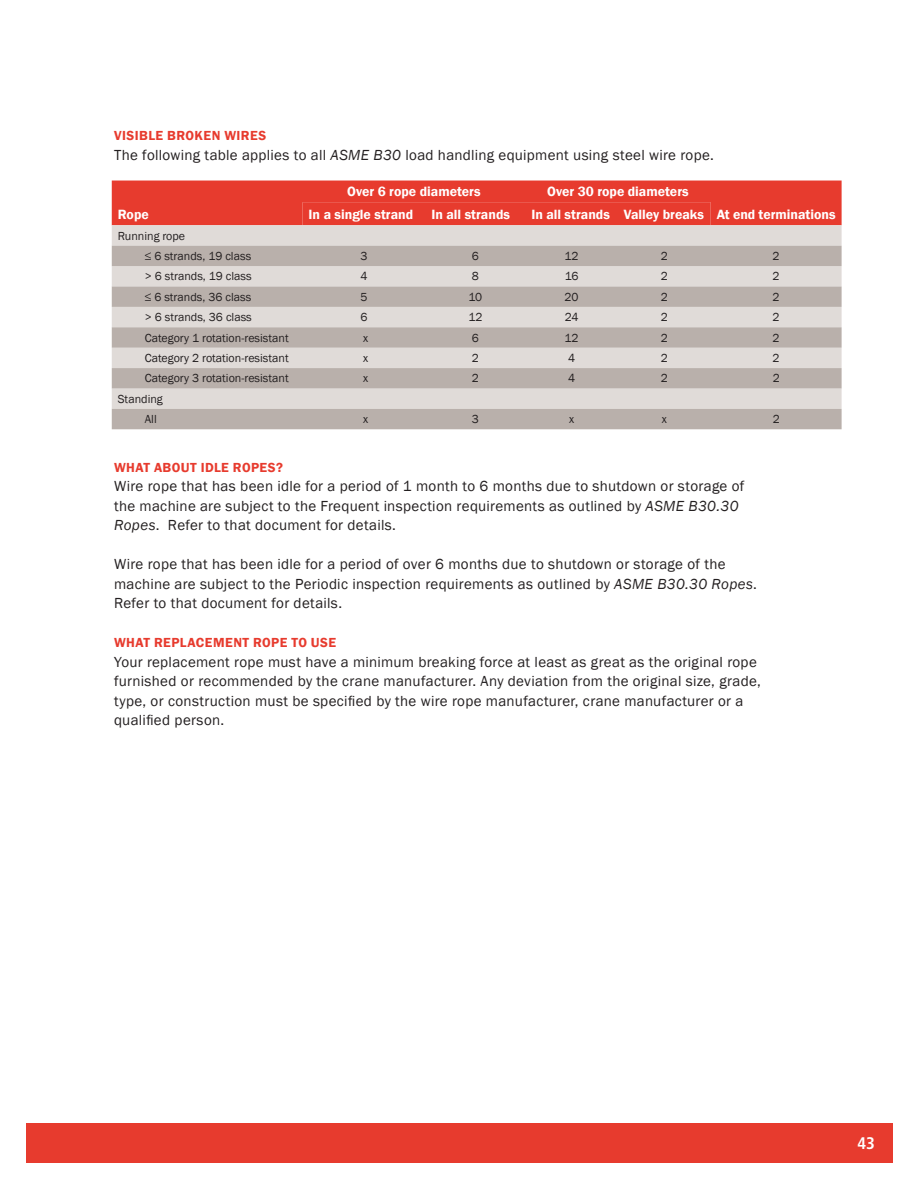
<style>
.page{position:relative;width:918px;height:1188px;background:#fff}
.page>*{position:absolute;margin:0;border:0;box-sizing:border-box;transform-origin:0 0}
.t1{font:700 condensed 16.8px "Frutiger LT Pro";color:#fff}
.t2{font:15px/19.5px "Franklin Gothic";letter-spacing:.02em;color:#231f20}
.t3{font:600 13.8px "Franklin Gothic";color:#fff}
.t4{font:600 13.5px "Franklin Gothic";letter-spacing:.03em;color:#e73b2e}
.t5{font:12px/20.4px "Franklin Gothic";color:#231f20}
.s1{font-style:italic}
</style>
<div class="page">
<div style="left:26px;top:1123px;width:866px;height:39px;background:#e73b2e"></div>
<div style="left:112px;top:181px;width:730px;height:44px;background:#e73b2e"></div>
<div style="left:112px;top:225px;width:730px;height:21px;background:#e0dbd8"></div>
<svg style="left:112px;top:246px;width:730px;height:183px;background:#cac3bf"></svg>
<p class="t4" style="left:114px;top:128px;width:154px">VISIBLE BROKEN WIRES</p>
<p class="t2" style="left:114px;top:145px;width:601px">The following table applies to all <span class="s1">ASME B30</span> load handling equipment using steel wire rope.</p>
<p class="t3" style="left:118px;top:206px;width:33px">Rope</p>
<p class="t5" style="left:145px;top:226px;width:108px;text-indent:-27px">Running rope<br>≤ 6 strands, 19 class</p>
<p class="t3" style="left:347px;top:183px;width:135px">Over 6 rope diameters</p>
<p class="t3" style="left:547px;top:183px;width:143px">Over 30 rope diameters</p>
<p class="t3" style="left:309px;top:206px;width:106px">In a single strand</p>
<p class="t3" style="left:431px;top:206px;width:80px">In all strands</p>
<p class="t3" style="left:531px;top:206px;width:306px">In all strands Valley breaks At end terminations</p>
<p class="t5" style="left:361px;top:246px;width:9px">3</p>
<p class="t5" style="left:472px;top:246px;width:9px">6</p>
<p class="t5" style="left:565px;top:246px;width:16px">12</p>
<p class="t5" style="left:661px;top:246px;width:9px">2</p>
<p class="t5" style="left:773px;top:246px;width:9px">2</p>
<p class="t5" style="left:145px;top:267px;width:108px">&gt; 6 strands, 19 class</p>
<p class="t5" style="left:361px;top:267px;width:9px">4</p>
<p class="t5" style="left:472px;top:267px;width:9px">8</p>
<p class="t5" style="left:565px;top:267px;width:15px">16</p>
<p class="t5" style="left:661px;top:267px;width:9px">2</p>
<p class="t5" style="left:773px;top:267px;width:9px">2</p>
<p class="t5" style="left:145px;top:287px;width:108px">≤ 6 strands, 36 class</p>
<p class="t5" style="left:361px;top:287px;width:9px">5</p>
<p class="t5" style="left:469px;top:287px;width:15px">10</p>
<p class="t5" style="left:565px;top:287px;width:16px">20</p>
<p class="t5" style="left:661px;top:287px;width:9px">2</p>
<p class="t5" style="left:773px;top:287px;width:9px">2</p>
<p class="t5" style="left:145px;top:307px;width:109px">&gt; 6 strands, 36 class</p>
<p class="t5" style="left:361px;top:307px;width:9px">6</p>
<p class="t5" style="left:468px;top:307px;width:16px">12</p>
<p class="t5" style="left:565px;top:307px;width:15px">24</p>
<p class="t5" style="left:661px;top:307px;width:9px">2</p>
<p class="t5" style="left:773px;top:307px;width:9px">2</p>
<p class="t5" style="left:145px;top:328px;width:145px">Category 1 rotation-resistant</p>
<p class="t5" style="left:363px;top:328px;width:7px">x</p>
<p class="t5" style="left:472px;top:328px;width:9px">6</p>
<p class="t5" style="left:565px;top:328px;width:16px">12</p>
<p class="t5" style="left:661px;top:328px;width:9px">2</p>
<p class="t5" style="left:773px;top:328px;width:9px">2</p>
<p class="t5" style="left:145px;top:348px;width:145px">Category 2 rotation-resistant</p>
<p class="t5" style="left:363px;top:348px;width:7px">x</p>
<p class="t5" style="left:472px;top:348px;width:9px">2</p>
<p class="t5" style="left:568px;top:348px;width:9px">4</p>
<p class="t5" style="left:661px;top:348px;width:9px">2</p>
<p class="t5" style="left:773px;top:348px;width:9px">2</p>
<p class="t5" style="left:145px;top:369px;width:145px">Category 3 rotation-resistant</p>
<p class="t5" style="left:363px;top:369px;width:7px">x</p>
<p class="t5" style="left:472px;top:369px;width:9px">2</p>
<p class="t5" style="left:568px;top:369px;width:9px">4</p>
<p class="t5" style="left:661px;top:369px;width:9px">2</p>
<p class="t5" style="left:773px;top:369px;width:9px">2</p>
<p class="t5" style="left:145px;top:389px;width:19px;text-indent:-27px">Standing<br>All</p>
<p class="t5" style="left:363px;top:409px;width:7px">x</p>
<p class="t5" style="left:472px;top:409px;width:9px">3</p>
<p class="t5" style="left:569px;top:409px;width:7px">x</p>
<p class="t5" style="left:662px;top:409px;width:7px">x</p>
<p class="t5" style="left:773px;top:409px;width:9px">2</p>
<p class="t4" style="left:114px;top:459px;width:170px">WHAT ABOUT IDLE ROPES?</p>
<p class="t2" style="left:114px;top:477px;width:632px">Wire rope that has been idle for a period of 1 month to 6 months due to shutdown or storage of the machine are subject to the Frequent inspection requirements as outlined by <span class="s1">ASME B30.30<br>Ropes</span>. Refer to that document for details.</p>
<p class="t2" style="left:114px;top:555px;width:644px">Wire rope that has been idle for a period of over 6 months due to shutdown or storage of the machine are subject to the Periodic inspection requirements as outlined by <span class="s1">ASME B30.30 Ropes</span>.<br>Refer to that document for details.</p>
<p class="t4" style="left:114px;top:635px;width:224px">WHAT REPLACEMENT ROPE TO USE</p>
<p class="t2" style="left:114px;top:652px;width:648px">Your replacement rope must have a minimum breaking force at least as great as the original rope furnished or recommended by the crane manufacturer. Any deviation from the original size, grade, type, or construction must be specified by the wire rope manufacturer, crane manufacturer or a qualified person.</p>
<p class="t1" style="left:858px;top:1133px;width:19px">43</p>
</div>
